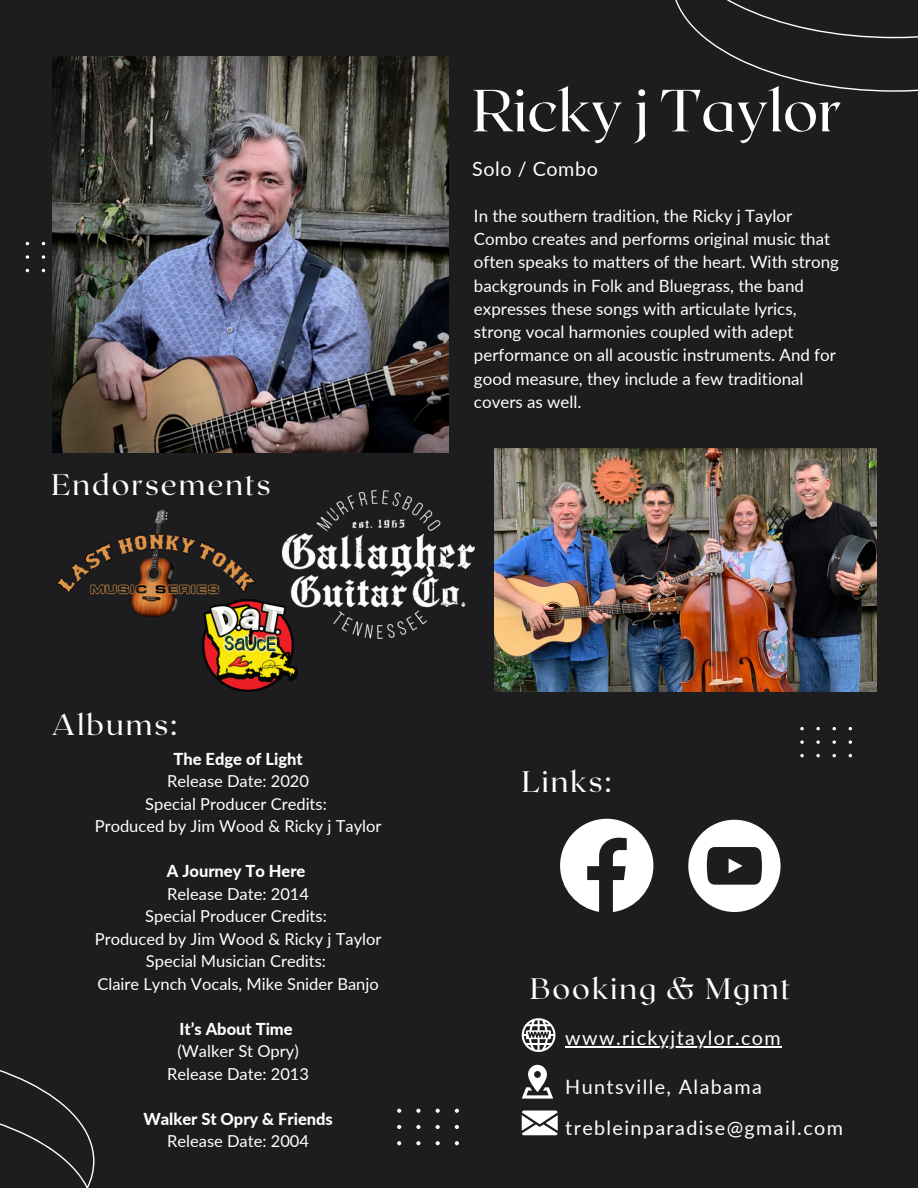
<style>
.page{position:relative;width:918px;height:1188px;background:#1d1d1f}
.page>*{position:absolute;margin:0;border:0;box-sizing:border-box;transform-origin:0 0}
.t1{font:59.25px "Roxborough CF";color:#fff}
.t2{font:29.7px "Roxborough CF";letter-spacing:.07em;color:#fff}
.t3{font:19.8px/40.8px "Lato";letter-spacing:.07em;color:#fff}
.t4{font:19.8px "Lato";letter-spacing:.03em;color:#fff}
.t5{font:16.95px/23.2px "Lato";color:#fff}
.t6{font:16.5px/22.5px "Lato";color:#fff;text-align:center}
.t7{font:800 16.5px "Lato";color:#fff}
</style>
<div class="page">
<svg style="left:675px;top:0;width:243px;height:92px"></svg>
<svg style="left:832px;top:754px;width:4px;height:3px"></svg>
<svg style="left:832px;top:740px;width:4px;height:4px"></svg>
<svg style="left:832px;top:727px;width:4px;height:3px"></svg>
<svg style="left:816px;top:754px;width:4px;height:3px"></svg>
<svg style="left:816px;top:740px;width:4px;height:4px"></svg>
<svg style="left:816px;top:727px;width:4px;height:3px"></svg>
<svg style="left:849px;top:740px;width:3px;height:4px"></svg>
<svg style="left:800px;top:754px;width:4px;height:3px"></svg>
<svg style="left:800px;top:740px;width:4px;height:4px"></svg>
<svg style="left:800px;top:727px;width:4px;height:3px"></svg>
<svg style="left:42px;top:255px;width:3px;height:4px"></svg>
<svg style="left:26px;top:255px;width:3px;height:4px"></svg>
<svg style="left:436px;top:1141px;width:4px;height:4px"></svg>
<svg style="left:436px;top:1125px;width:4px;height:4px"></svg>
<svg style="left:436px;top:1109px;width:4px;height:4px"></svg>
<svg style="left:416px;top:1141px;width:5px;height:4px"></svg>
<svg style="left:416px;top:1125px;width:5px;height:4px"></svg>
<svg style="left:416px;top:1109px;width:5px;height:4px"></svg>
<svg style="left:455px;top:1141px;width:4px;height:4px"></svg>
<svg style="left:455px;top:1125px;width:4px;height:4px"></svg>
<svg style="left:455px;top:1109px;width:4px;height:4px"></svg>
<svg style="left:397px;top:1141px;width:4px;height:4px"></svg>
<svg style="left:397px;top:1125px;width:4px;height:4px"></svg>
<svg style="left:397px;top:1109px;width:4px;height:4px"></svg>
<img style="left:52px;top:56px;width:396px;height:396px">
<img style="left:57px;top:509px;width:226px;height:109px">
<img style="left:283px;top:490px;width:191px;height:149px">
<img style="left:202px;top:600px;width:96px;height:92px">
<img style="left:494px;top:449px;width:383px;height:243px">
<svg style="left:560px;top:819px;width:93px;height:93px"></svg>
<svg style="left:688px;top:820px;width:93px;height:92px"></svg>
<svg style="left:522px;top:1111px;width:36px;height:24px"></svg>
<svg style="left:522px;top:1065px;width:31px;height:34px"></svg>
<svg style="left:522px;top:1018px;width:33px;height:34px"></svg>
<hr style="left:565px;top:1046px;width:217px;height:2px;background:#fff">
<svg style="left:0;top:1070px;width:94px;height:118px"></svg>
<h2 class="t2" style="left:52px;top:466px;width:220px">Endorsements</h2>
<h2 class="t2" style="left:52px;top:705px;width:127px">Albums:</h2>
<p class="t7" style="left:174px;top:748px;width:131px">The Edge of Light</p>
<p class="t6" style="left:95px;top:769px;width:288px">Release Date: 2020<br>Special Producer Credits:<br>Produced by Jim Wood &amp; Ricky j Taylor</p>
<p class="t7" style="left:167px;top:861px;width:140px">A Journey To Here</p>
<p class="t6" style="left:95px;top:882px;width:288px">Release Date: 2014<br>Special Producer Credits:<br>Produced by Jim Wood &amp; Ricky j Taylor<br>Special Musician Credits:<br>Claire Lynch Vocals, Mike Snider Banjo</p>
<p class="t7" style="left:180px;top:1018px;width:115px">It’s About Time</p>
<p class="t6" style="left:167px;top:1039px;width:143px">(Walker St Opry)<br>Release Date: 2013</p>
<p class="t7" style="left:143px;top:1108px;width:191px">Walker St Opry &amp; Friends</p>
<p class="t6" style="left:167px;top:1129px;width:143px">Release Date: 2004</p>
<h1 class="t1" style="left:472px;top:72px;width:371px">Ricky j Taylor</h1>
<p class="t4" style="left:472px;top:157px;width:127px">Solo / Combo</p>
<p class="t5" style="left:474px;top:204px;width:366px">In the southern tradition, the Ricky j Taylor Combo creates and performs original music that often speaks to matters of the heart. With strong backgrounds in Folk and Bluegrass, the band expresses these songs with articulate lyrics, strong vocal harmonies coupled with adept performance on all acoustic instruments. And for good measure, they include a few traditional covers as well.</p>
<h2 class="t2" style="left:522px;top:762px;width:92px">Links:</h2>
<h2 class="t2" style="left:530px;top:970px;width:262px">Booking &amp; Mgmt</h2>
<p class="t3" style="left:565px;top:1017px;width:217px">www.rickyjtaylor.com</p>
<p class="t3" style="left:565px;top:1066px;width:279px">Huntsville, Alabama trebleinparadise@gmail.com</p>
</div>
